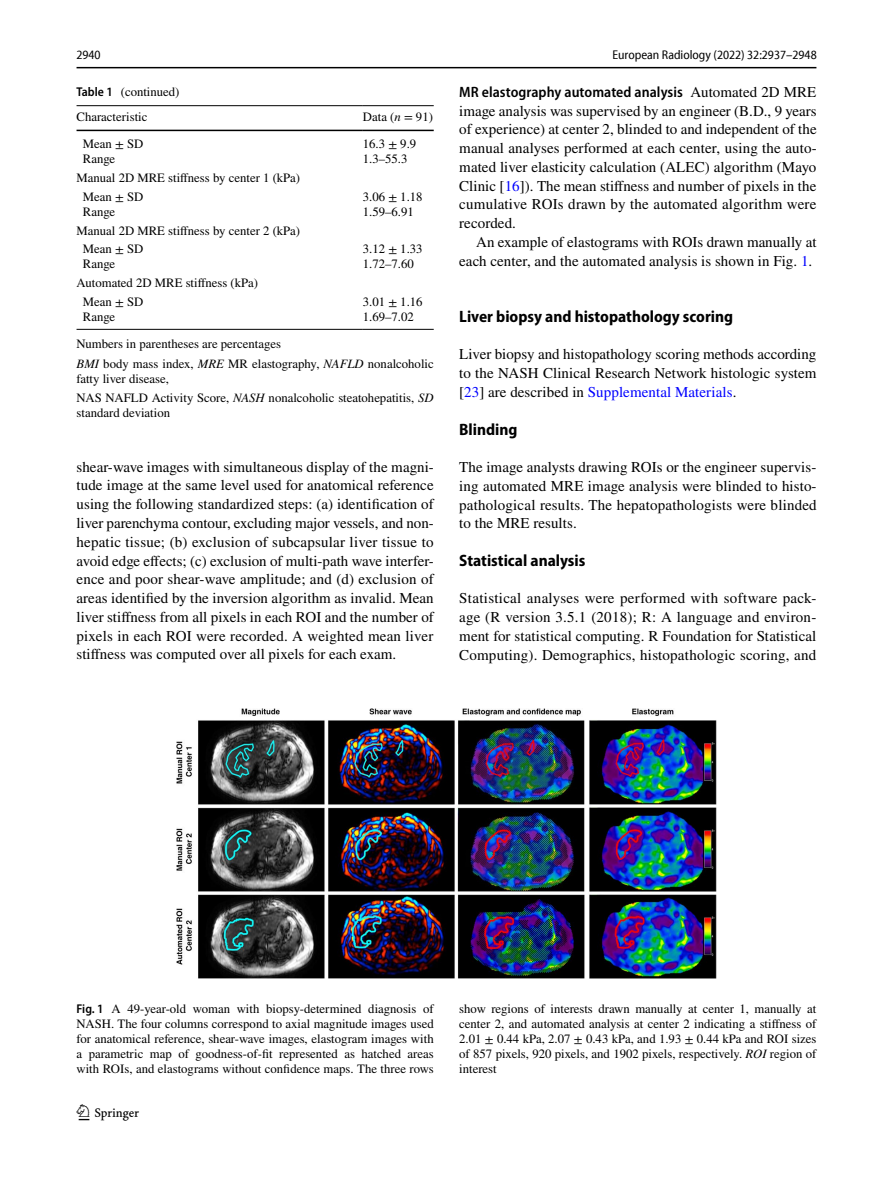
<style>
.page{position:relative;width:893px;height:1187px;background:#fff}
.page>*{position:absolute;margin:0;border:0;box-sizing:border-box;transform-origin:0 0}
.t1{font:22.5px "Springnew Regular 2";color:#000}
.t2{font:700 semi-condensed 16.5px "Myriad Pro";color:#000}
.t3{font:15px/18.8px "STIX";letter-spacing:.005em;color:#000;text-align:justify}
.t4{font:600 semi-condensed 15px "Myriad Pro";letter-spacing:.005em;color:#000}
.t5{font:12.75px/15px "STIX";color:#000}
.t6{font:semi-condensed 12.75px "Myriad Pro Unic";color:#000}
.s1{font-family:"Myriad Pro";font-weight:600;font-stretch:semi-condensed}
.s2{font-style:italic}
.s3{font-family:"STIX";font-weight:400;font-stretch:normal}
.s4{color:#00f}
</style>
<div class="page">
<hr style="left:77px;top:67px;width:739px;height:1px;background:#000">
<hr style="left:77px;top:105px;width:286px;height:1px;background:#000">
<hr style="left:77px;top:130px;width:286px;height:1px;background:#000">
<hr style="left:363px;top:105px;width:71px;height:1px;background:#000">
<hr style="left:363px;top:130px;width:71px;height:1px;background:#000">
<hr style="left:77px;top:329px;width:286px;height:1px;background:#000">
<hr style="left:363px;top:329px;width:71px;height:1px;background:#000">
<img style="left:176px;top:708px;width:540px;height:270px">
<p class="t6" style="left:76px;top:50px;width:26px">2940</p>
<p class="t6" style="left:612px;top:50px;width:206px">European Radiology (2022) 32:2937–2948</p>
<p class="t5" style="left:77px;top:81px;width:105px;line-height:24.5px"><span class="s1">Table 1</span> (continued)<br>Characteristic</p>
<p class="t5" style="left:363px;top:110px;width:72px">Data (<span class="s2">n</span> = 91)</p>
<p class="t5" style="left:83px;top:137px;width:62px">Mean ± SD<br>Range</p>
<p class="t5" style="left:363px;top:137px;width:55px">16.3 ± 9.9<br>1.3–55.3</p>
<p class="t5" style="left:83px;top:169px;width:219px;line-height:18.8px;text-indent:-6px">Manual 2D MRE stiffness by center 1 (kPa)<br>Mean ± SD</p>
<p class="t5" style="left:83px;top:205px;width:34px">Range</p>
<p class="t5" style="left:363px;top:190px;width:61px">3.06 ± 1.18<br>1.59–6.91</p>
<p class="t5" style="left:83px;top:222px;width:219px;line-height:18.8px;text-indent:-6px">Manual 2D MRE stiffness by center 2 (kPa)<br>Mean ± SD</p>
<p class="t5" style="left:83px;top:257px;width:34px">Range</p>
<p class="t5" style="left:363px;top:242px;width:61px">3.12 ± 1.33<br>1.72–7.60</p>
<p class="t5" style="left:83px;top:274px;width:177px;line-height:18.8px;text-indent:-6px">Automated 2D MRE stiffness (kPa)<br>Mean ± SD</p>
<p class="t5" style="left:83px;top:310px;width:34px">Range</p>
<p class="t5" style="left:363px;top:295px;width:61px">3.01 ± 1.16<br>1.69–7.02</p>
<p class="t5" style="left:77px;top:335px;width:359px;line-height:19.2px">Numbers in parentheses are percentages<br><span class="s2">BMI</span> body mass index, <span class="s2">MRE</span> MR elastography, <span class="s2">NAFLD</span> nonalcoholic</p>
<p class="t5" style="left:77px;top:369px;width:359px;line-height:19.2px">fatty liver disease,<br>NAS NAFLD Activity Score, <span class="s2">NASH</span> nonalcoholic steatohepatitis, <span class="s2">SD</span></p>
<p class="t5" style="left:77px;top:406px;width:95px">standard deviation</p>
<p class="t3" style="left:77px;top:458px;width:359px">shear-wave images with simultaneous display of the magni&shy;tude image at the same level used for anatomical reference using the following standardized steps: (a) identification of liver parenchyma contour, excluding major vessels, and non&shy;hepatic tissue; (b) exclusion of subcapsular liver tissue to avoid edge effects; (c) exclusion of multi-path wave interfer&shy;ence and poor shear-wave amplitude; and (d) exclusion of areas identified by the inversion algorithm as invalid. Mean liver stiffness from all pixels in each ROI and the number of pixels in each ROI were recorded. A weighted mean liver stiffness was computed over all pixels for each exam.</p>
<p class="t4" style="left:459px;top:83px;width:359px">MR elastography automated analysis <span class="s3">Automated 2D MRE</span></p>
<p class="t3" style="left:459px;top:102px;width:359px">image analysis was supervised by an engineer (B.D., 9 years of experience) at center 2, blinded to and independent of the manual analyses performed at each center, using the auto&shy;mated liver elasticity calculation (ALEC) algorithm (Mayo Clinic [<span class="s4">16</span>]). The mean stiffness and number of pixels in the cumulative ROIs drawn by the automated algorithm were recorded.</p>
<p class="t3" style="left:459px;top:233px;width:359px;text-align:right">An example of elastograms with ROIs drawn manually at each center, and the automated analysis is shown in Fig. <span class="s4">1</span>.</p>
<p class="t2" style="left:459px;top:307px;width:275px">Liver biopsy and histopathology scoring</p>
<p class="t3" style="left:459px;top:346px;width:359px">Liver biopsy and histopathology scoring methods according to the NASH Clinical Research Network histologic system [<span class="s4">23</span>] are described in <span class="s4">Supplemental Materials</span>.</p>
<p class="t2" style="left:459px;top:419px;width:60px">Blinding</p>
<p class="t3" style="left:459px;top:458px;width:359px">The image analysts drawing ROIs or the engineer supervis&shy;ing automated MRE image analysis were blinded to histo&shy;pathological results. The hepatopathologists were blinded to the MRE results.</p>
<p class="t2" style="left:459px;top:551px;width:128px">Statistical analysis</p>
<p class="t3" style="left:459px;top:590px;width:359px">Statistical analyses were performed with software pack&shy;age (R version 3.5.1 (2018); R: A language and environ&shy;ment for statistical computing. R Foundation for Statistical Computing). Demographics, histopathologic scoring, and</p>
<p class="t5" style="left:77px;top:1002px;width:359px;text-align:justify"><span class="s1">Fig. 1</span> A 49-year-old woman with biopsy-determined diagnosis of NASH. The four columns correspond to axial magnitude images used for anatomical reference, shear-wave images, elastogram images with a parametric map of goodness-of-fit represented as hatched areas with ROIs, and elastograms without confidence maps. The three rows</p>
<p class="t5" style="left:459px;top:1002px;width:359px;text-align:justify">show regions of interests drawn manually at center 1, manually at center 2, and automated analysis at center 2 indicating a stiffness of 2.01 ± 0.44 kPa, 2.07 ± 0.43 kPa, and 1.93 ± 0.44 kPa and ROI sizes of 857 pixels, 920 pixels, and 1902 pixels, respectively. <span class="s2">ROI</span> region of interest</p>
<h1 class="t1" style="left:79px;top:1104px;width:62px">1 3</h1>
</div>
